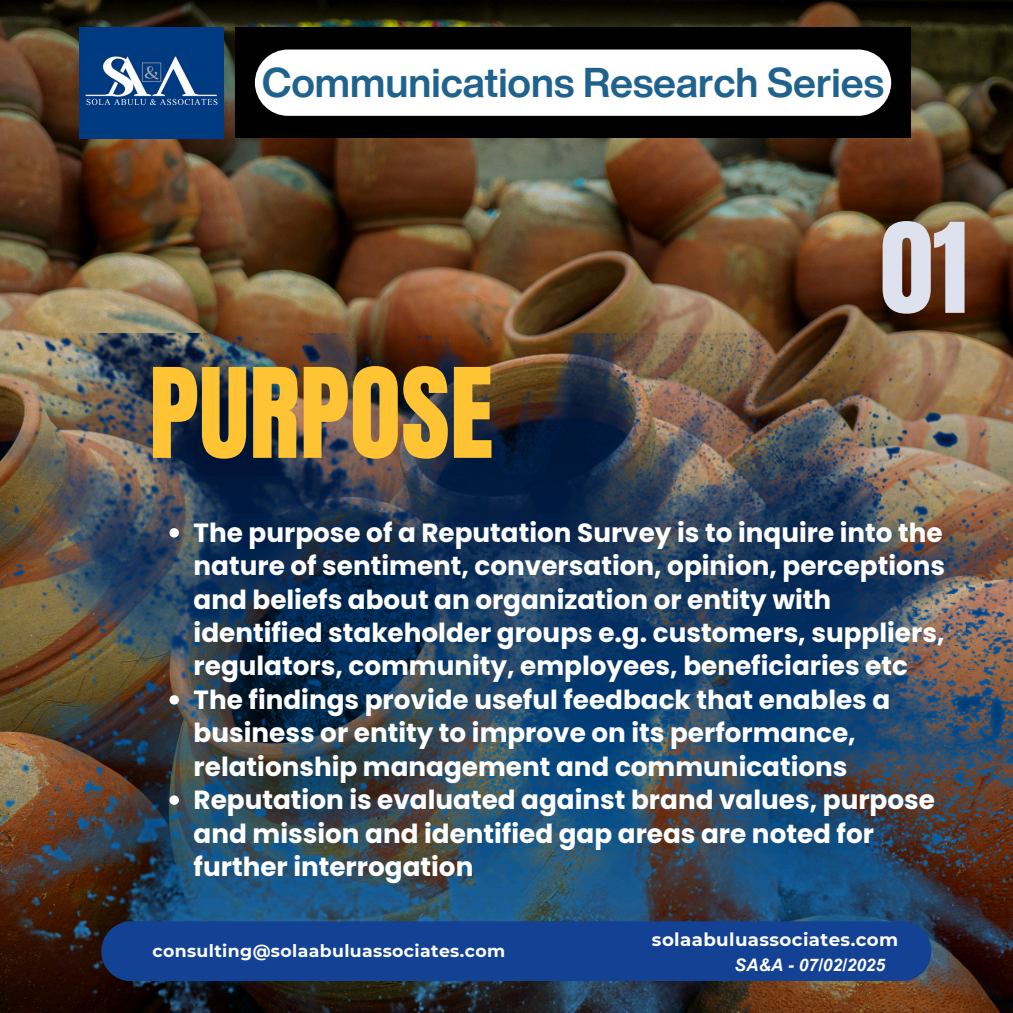
<style>
.page{position:relative;width:1013px;height:1013px;background:#fff}
.page>*{position:absolute;margin:0;border:0;box-sizing:border-box;transform-origin:0 0}
.t1{font:105.88px "Anton";color:#ffc433}
.t2{font:105.88px "Anton";color:#dde2ee}
.t3{font:700 40.5px "Helvetica Now Display";color:#1f628e}
.t4{font:700 26.25px/33.4px "Poppins";color:#fff}
.t5{font:700 18.12px "Montserrat";letter-spacing:.02em;color:#fff}
.t6{font:700 17.25px "Montserrat";letter-spacing:.02em;color:#fdffff}
.t7{font:italic 700 17.25px "Arial MT Pro";color:#fff}
</style>
<div class="page">
<img style="left:0;top:0;width:1012px;height:333px">
<div style="left:235px;top:27px;width:675px;height:110px;background:#000"></div>
<div style="left:255px;top:50px;width:636px;height:66px;background:#fff;border-radius:33px"></div>
<img style="left:80px;top:27px;width:143px;height:111px">
<img style="left:0;top:333px;width:1012px;height:679px">
<svg style="left:169px;top:528px;width:10px;height:9px"></svg>
<svg style="left:169px;top:695px;width:10px;height:9px"></svg>
<svg style="left:169px;top:795px;width:10px;height:9px"></svg>
<div style="left:101px;top:921px;width:830px;height:60px;background:#134294"></div>
<p class="t3" style="left:262px;top:52px;width:623px">Communications Research Series</p>
<h2 class="t1" style="left:149px;top:337px;width:346px">PURPOSE</h2>
<p class="t2" style="left:880px;top:192px;width:89px">01</p>
<p class="t4" style="left:194px;top:516px;width:753px">The purpose of a Reputation Survey is to inquire into the nature of sentiment, conversation, opinion, perceptions and beliefs about an organization or entity with identified stakeholder groups e.g. customers, suppliers, regulators, community, employees, beneficiaries etc</p>
<p class="t4" style="left:194px;top:683px;width:698px">The findings provide useful feedback that enables a business or entity to improve on its performance, relationship management and communications</p>
<h1 class="t4" style="left:194px;top:783px;width:743px">Reputation is evaluated against brand values, purpose and mission and identified gap areas are noted for further interrogation</h1>
<p class="t6" style="left:152px;top:940px;width:354px">consulting@solaabuluassociates.com</p>
<p class="t5" style="left:652px;top:928px;width:248px">solaabuluassociates.com</p>
<p class="t7" style="left:734px;top:958px;width:152px">SA&amp;A - 07/02/2025</p>
</div>
